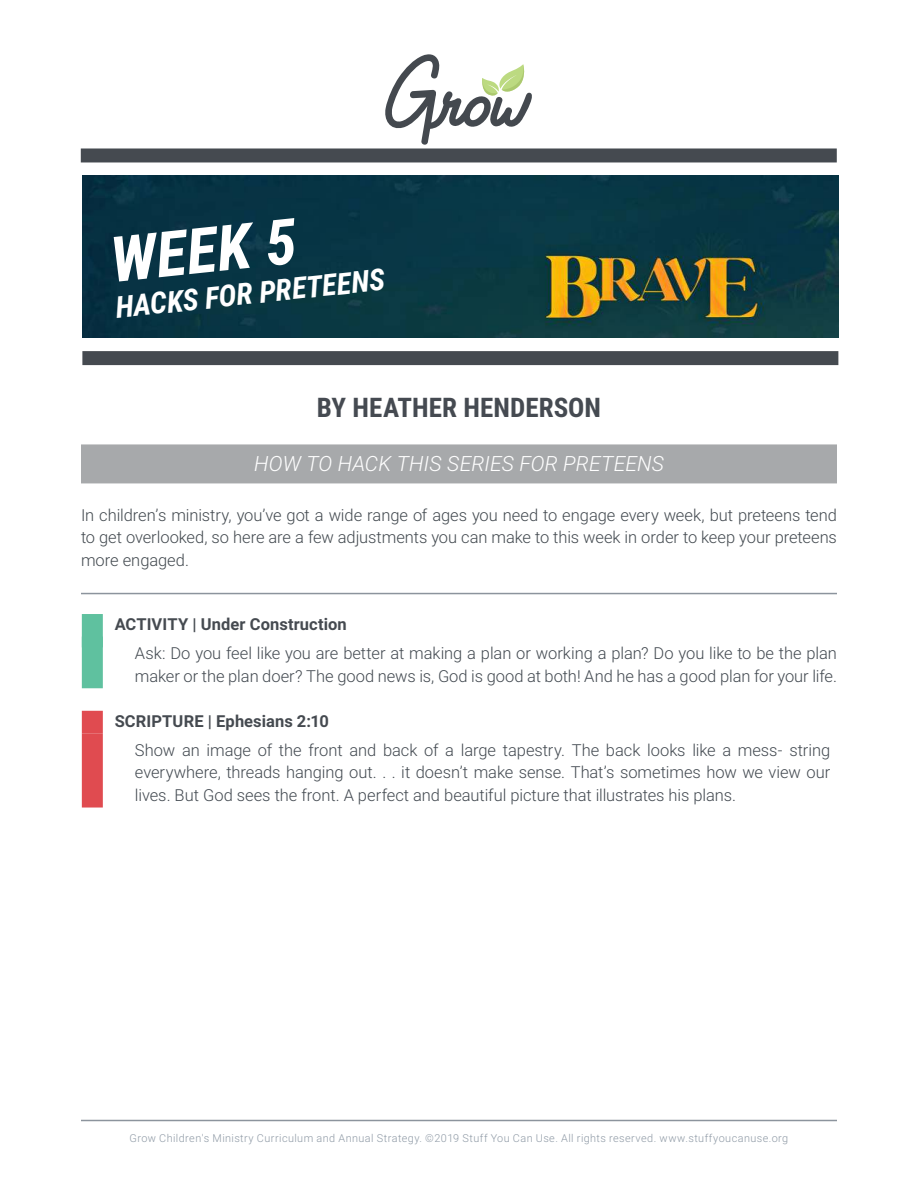
<style>
.page{position:relative;width:918px;height:1188px;background:#fff}
.page>*{position:absolute;margin:0;border:0;box-sizing:border-box;transform-origin:0 0}
.t1{font:italic 700 63px "Roboto Condensed";color:#fff}
.t2{font:italic 700 30px "Roboto Condensed";color:#fff}
.t3{font:700 27px "Roboto Condensed";letter-spacing:.005em;color:#454a51}
.t4{font:italic 300 21px "Roboto";letter-spacing:.005em;color:#fff}
.t5{font:300 16.5px/22.5px "Roboto";letter-spacing:-.005em;color:#424950}
.t6{font:300 16.5px/22.5px "Roboto";letter-spacing:-.005em;color:#42494f;text-align:justify}
.t7{font:700 16.5px "Roboto";letter-spacing:.005em;color:#454a50}
.t8{font:300 10.8px "Roboto";letter-spacing:.04em;color:#8e99a5}
</style>
<div class="page">
<div style="left:81px;top:148px;width:756px;height:14px;background:#454a50"></div>
<svg style="left:385px;top:54px;width:147px;height:91px"></svg>
<img style="left:82px;top:176px;width:756px;height:162px">
<div style="left:82px;top:351px;width:756px;height:14px;background:#454a50"></div>
<hr style="left:81px;top:1120px;width:756px;height:1px;background:#8c949d">
<div style="left:81px;top:444px;width:756px;height:39px;background:#a7a9ab"></div>
<hr style="left:81px;top:593px;width:756px;height:1px;background:#8c949d">
<div style="left:82px;top:614px;width:21px;height:33px;background:#5fc19f"></div>
<div style="left:82px;top:637px;width:21px;height:51px;background:#5fc19f"></div>
<div style="left:82px;top:711px;width:21px;height:22px;background:#e04b50"></div>
<div style="left:82px;top:733px;width:21px;height:75px;background:#e04b50"></div>
<h1 class="t1" style="left:107px;top:224px;width:188px;rotate:-6deg">WEEK 5</h1>
<h2 class="t2" style="left:114px;top:290px;width:272px;rotate:-6deg">HACKS FOR PRETEENS</h2>
<h3 class="t3" style="left:317px;top:398px;width:286px">BY HEATHER HENDERSON</h3>
<p class="t4" style="left:254px;top:455px;width:411px">HOW TO HACK THIS SERIES FOR PRETEENS</p>
<p class="t6" style="left:81px;top:505px;width:758px">In children’s ministry, you’ve got a wide range of ages you need to engage every week, but preteens tend to get overlooked, so here are a few adjustments you can make to this week in order to keep your preteens more engaged.</p>
<p class="t7" style="left:115px;top:617px;width:234px">ACTIVITY | Under Construction</p>
<p class="t5" style="left:135px;top:643px;width:704px">Ask: Do you feel like you are better at making a plan or working a plan? Do you like to be the plan maker or the plan doer? The good news is, God is good at both! And he has a good plan for your life.</p>
<p class="t7" style="left:115px;top:714px;width:216px">SCRIPTURE | Ephesians 2:10</p>
<p class="t5" style="left:135px;top:740px;width:697px;text-align:justify">Show an image of the front and back of a large tapestry. The back looks like a mess- string everywhere, threads hanging out. . . it doesn’t make sense. That’s sometimes how we view our lives. But God sees the front. A perfect and beautiful picture that illustrates his plans.</p>
<p class="t8" style="left:130px;top:1134px;width:660px">Grow Children's Ministry Curriculum and Annual Strategy. ©2019 Stuff You Can Use. All rights reserved. www.stuffyoucanuse.org</p>
</div>
